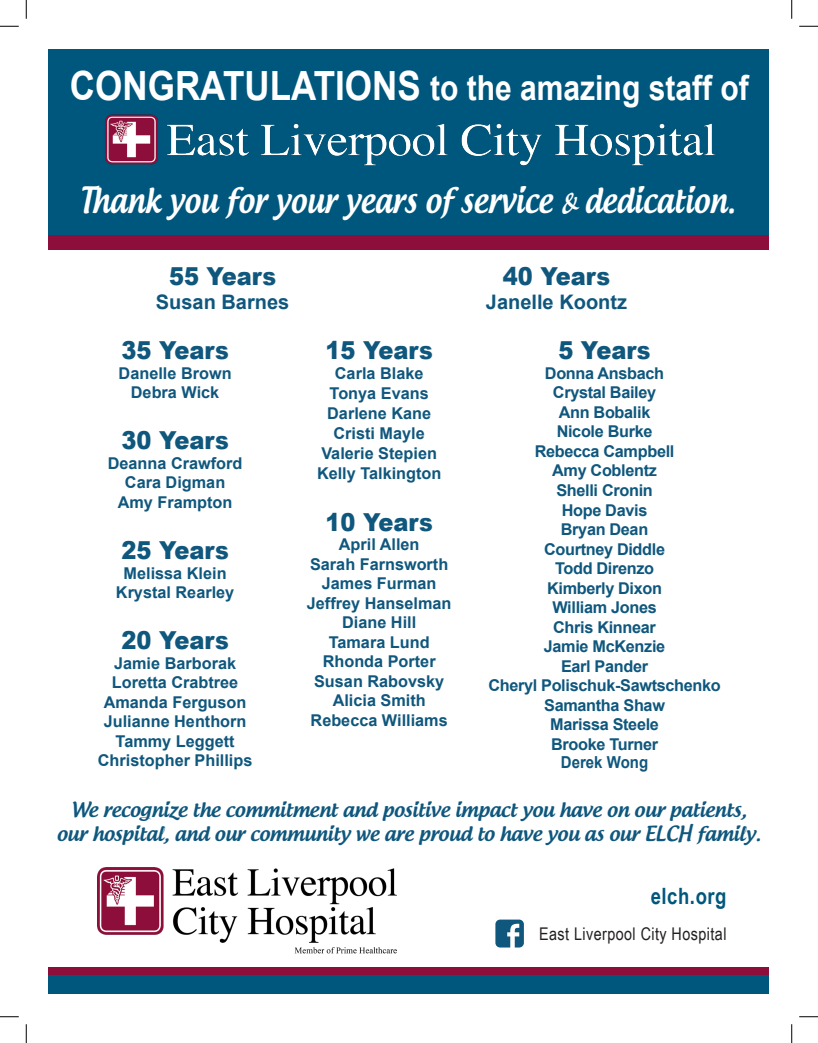
<style>
.page{position:relative;width:818px;height:1043px;background:#fff}
.page>*{position:absolute;margin:0;border:0;box-sizing:border-box;transform-origin:0 0}
.t1{font:500 34.5px "Androgyne";color:#fff;scale:.87 1}
.t2{font:700 34.5px "Arial";color:#fff;scale:.87 1}
.t3{font:900 24.75px "Arial";color:#0f577d;scale:.91 1}
.t4{font:700 22.5px "Arial Narrow";letter-spacing:.025em;color:#00577d}
.t5{font:500 20px/24px "Androgyne";letter-spacing:-.01em;color:#0f577d;text-align:center}
.t6{font:700 20px "Arial";color:#0f577d}
.t7{font:17.5px "Arial Narrow";letter-spacing:.025em;color:#231f20}
.t8{font:700 16.5px "Arial";color:#0f577d;scale:.91 1}
.t9{font:700 16.25px "Arial";color:#0f577d}
.t10{font:700 16.25px "Arial";letter-spacing:-.02em;color:#0f577d}
.s1{font-size:40.25px}
</style>
<div class="page">
<div style="left:49px;top:49px;width:720px;height:191px;background:#00577d"></div>
<div style="left:49px;top:967px;width:720px;height:12px;background:#8d0e3a"></div>
<div style="left:49px;top:975px;width:720px;height:19px;background:#00577d"></div>
<svg style="left:495px;top:919px;width:29px;height:28px"></svg>
<img style="left:105px;top:114px;width:611px;height:52px">
<div style="left:49px;top:235px;width:720px;height:14px;background:#8d0e3a"></div>
<img style="left:98px;top:867px;width:298px;height:87px">
<svg style="left:0;top:25px;width:19px;height:2px"></svg>
<svg style="left:799px;top:25px;width:19px;height:2px"></svg>
<svg style="left:0;top:1016px;width:19px;height:1px"></svg>
<svg style="left:799px;top:1016px;width:19px;height:1px"></svg>
<svg style="left:25px;top:0;width:2px;height:19px"></svg>
<svg style="left:25px;top:1024px;width:2px;height:18px"></svg>
<svg style="left:791px;top:0;width:1px;height:19px"></svg>
<svg style="left:791px;top:1024px;width:1px;height:18px"></svg>
<p class="t2" style="left:70px;top:65px;width:781px"><span class="s1">CONGRATULATIONS</span> to the amazing staff of</p>
<p class="t1" style="left:79px;top:178px;width:756px">Thank you for your years of service &amp; dedication.</p>
<p class="t3" style="left:169px;top:258px;width:119px">55 Years</p>
<p class="t6" style="left:156px;top:289px;width:135px">Susan Barnes</p>
<p class="t3" style="left:121px;top:332px;width:119px">35 Years</p>
<p class="t9" style="left:119px;top:362px;width:114px">Danelle Brown</p>
<p class="t9" style="left:131px;top:382px;width:90px">Debra Wick</p>
<p class="t3" style="left:121px;top:422px;width:119px">30 Years</p>
<p class="t9" style="left:108px;top:452px;width:136px">Deanna Crawford</p>
<p class="t9" style="left:125px;top:472px;width:102px">Cara Digman</p>
<p class="t9" style="left:118px;top:491px;width:116px">Amy Frampton</p>
<p class="t3" style="left:121px;top:532px;width:119px">25 Years</p>
<p class="t9" style="left:124px;top:562px;width:104px">Melissa Klein</p>
<p class="t9" style="left:116px;top:581px;width:120px">Krystal Rearley</p>
<p class="t3" style="left:121px;top:622px;width:119px">20 Years</p>
<p class="t9" style="left:114px;top:652px;width:123px">Jamie Barborak</p>
<p class="t9" style="left:112px;top:671px;width:128px">Loretta Crabtree</p>
<p class="t9" style="left:104px;top:691px;width:144px">Amanda Ferguson</p>
<p class="t9" style="left:104px;top:710px;width:144px">Julianne Henthorn</p>
<p class="t9" style="left:116px;top:730px;width:120px">Tammy Leggett</p>
<p class="t9" style="left:98px;top:749px;width:156px">Christopher Phillips</p>
<p class="t3" style="left:325px;top:332px;width:119px">15 Years</p>
<p class="t9" style="left:335px;top:363px;width:90px">Carla Blake</p>
<p class="t9" style="left:329px;top:383px;width:101px">Tonya Evans</p>
<p class="t9" style="left:327px;top:403px;width:105px">Darlene Kane</p>
<p class="t9" style="left:333px;top:423px;width:93px">Cristi Mayle</p>
<p class="t9" style="left:321px;top:443px;width:117px">Valerie Stepien</p>
<p class="t9" style="left:317px;top:463px;width:126px">Kelly Talkington</p>
<p class="t3" style="left:325px;top:503px;width:119px">10 Years</p>
<p class="t9" style="left:339px;top:533px;width:82px">April Allen</p>
<p class="t9" style="left:310px;top:553px;width:140px">Sarah Farnsworth</p>
<p class="t9" style="left:322px;top:572px;width:116px">James Furman</p>
<p class="t9" style="left:307px;top:592px;width:146px">Jeffrey Hanselman</p>
<p class="t9" style="left:342px;top:611px;width:76px">Diane Hill</p>
<p class="t9" style="left:329px;top:631px;width:102px">Tamara Lund</p>
<p class="t9" style="left:323px;top:650px;width:114px">Rhonda Porter</p>
<p class="t9" style="left:314px;top:670px;width:132px">Susan Rabovsky</p>
<p class="t9" style="left:332px;top:689px;width:95px">Alicia Smith</p>
<p class="t9" style="left:310px;top:709px;width:139px">Rebecca Williams</p>
<p class="t3" style="left:503px;top:258px;width:119px">40 Years</p>
<p class="t6" style="left:486px;top:289px;width:143px">Janelle Koontz</p>
<p class="t3" style="left:558px;top:332px;width:103px">5 Years</p>
<p class="t10" style="left:545px;top:362px;width:121px">Donna Ansbach</p>
<p class="t10" style="left:553px;top:382px;width:105px">Crystal Bailey</p>
<p class="t10" style="left:558px;top:401px;width:93px">Ann Bobalik</p>
<p class="t10" style="left:556px;top:421px;width:97px">Nicole Burke</p>
<p class="t10" style="left:534px;top:440px;width:141px">Rebecca Campbell</p>
<p class="t10" style="left:552px;top:460px;width:106px">Amy Coblentz</p>
<p class="t10" style="left:556px;top:479px;width:98px">Shelli Cronin</p>
<p class="t10" style="left:561px;top:499px;width:87px">Hope Davis</p>
<p class="t10" style="left:561px;top:518px;width:89px">Bryan Dean</p>
<p class="t10" style="left:544px;top:538px;width:122px">Courtney Diddle</p>
<p class="t10" style="left:555px;top:557px;width:101px">Todd Direnzo</p>
<p class="t10" style="left:547px;top:577px;width:116px">Kimberly Dixon</p>
<p class="t10" style="left:552px;top:596px;width:106px">William Jones</p>
<p class="t10" style="left:553px;top:616px;width:104px">Chris Kinnear</p>
<p class="t10" style="left:544px;top:635px;width:123px">Jamie McKenzie</p>
<p class="t10" style="left:561px;top:655px;width:89px">Earl Pander</p>
<p class="t10" style="left:488px;top:674px;width:234px">Cheryl Polischuk-Sawtschenko</p>
<p class="t10" style="left:544px;top:694px;width:122px">Samantha Shaw</p>
<p class="t10" style="left:550px;top:713px;width:110px">Marissa Steele</p>
<p class="t10" style="left:551px;top:733px;width:108px">Brooke Turner</p>
<p class="t8" style="left:561px;top:751px;width:97px">Derek Wong</p>
<p class="t5" style="left:57px;top:797px;width:706px">We recognize the commitment and positive impact you have on our patients, our hospital, and our community we are proud to have you as our ELCH family.</p>
<p class="t4" style="left:650px;top:879px;width:77px">elch.org</p>
<p class="t7" style="left:539px;top:920px;width:189px">East Liverpool City Hospital</p>
</div>
